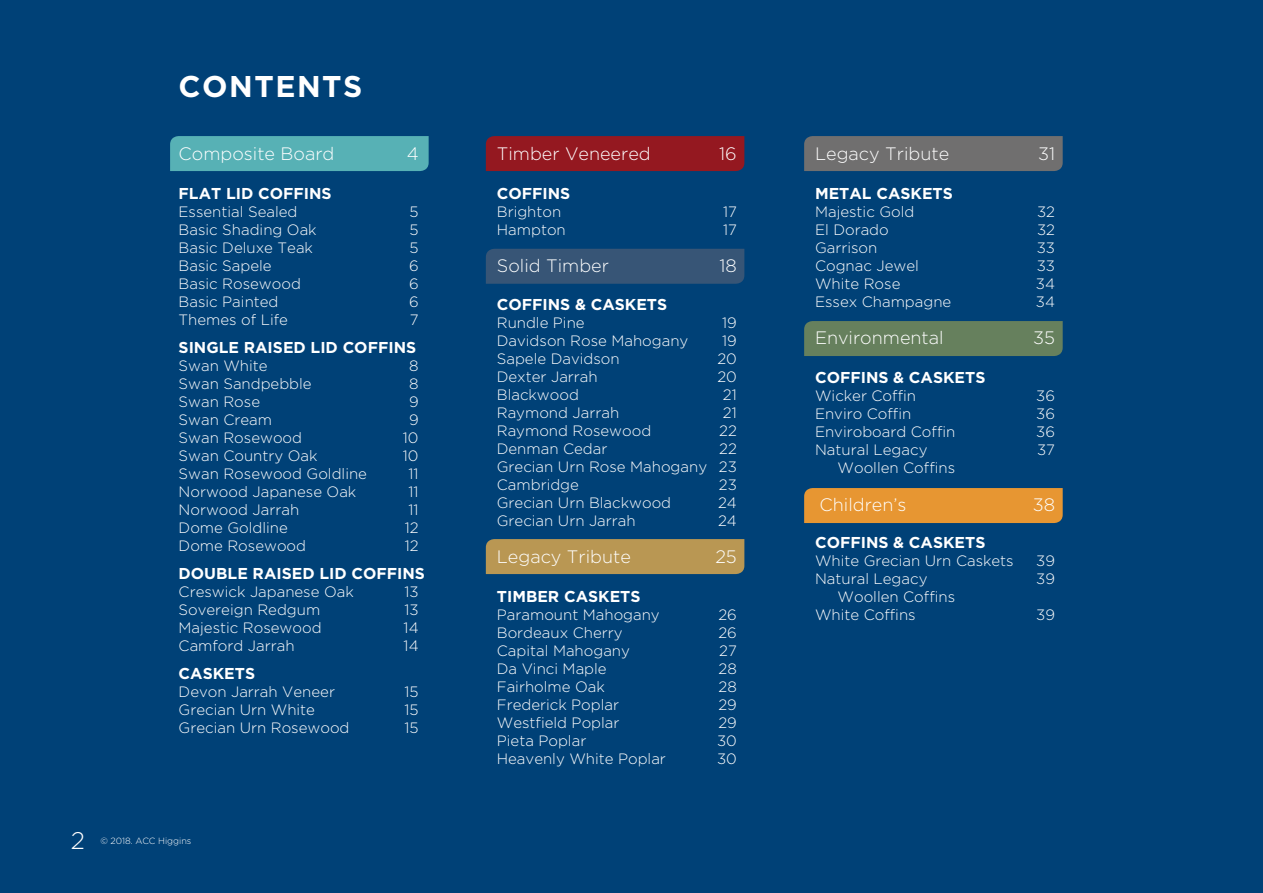
<style>
.page{position:relative;width:1263px;height:893px;background:#004177}
.page>*{position:absolute;margin:0;border:0;box-sizing:border-box;transform-origin:0 0}
.t1{font:700 30px "Gotham";letter-spacing:.05em;color:#fff}
.t2{font:300 24px "Gotham";color:#fff}
.t3{font:300 18px "Gotham";color:#fff}
.t4{font:700 15.75px "Gotham";color:#fff}
.t5{font:300 15px/18px "Gotham";color:#fff;text-align:justify}
.t6{font:300 9px "Gotham";color:#fff}
</style>
<div class="page">
<div style="left:170px;top:136px;width:259px;height:35px;background:#57b1b5"></div>
<div style="left:486px;top:136px;width:258px;height:35px;background:#941820"></div>
<div style="left:804px;top:136px;width:259px;height:35px;background:#706f6f"></div>
<div style="left:804px;top:321px;width:259px;height:35px;background:#66805d"></div>
<div style="left:804px;top:488px;width:259px;height:35px;background:#e79632"></div>
<div style="left:486px;top:249px;width:258px;height:35px;background:#375576"></div>
<div style="left:486px;top:539px;width:258px;height:35px;background:#b99753"></div>
<h1 class="t1" style="left:179px;top:69px;width:185px">CONTENTS</h1>
<p class="t3" style="left:179px;top:143px;width:157px">Composite Board</p>
<p class="t3" style="left:407px;top:143px;width:13px">4</p>
<p class="t4" style="left:179px;top:184px;width:155px">FLAT LID COFFINS</p>
<p class="t5" style="left:179px;top:202px;width:120px">Essential Sealed</p>
<p class="t5" style="left:410px;top:202px;width:11px">5</p>
<p class="t5" style="left:179px;top:220px;width:140px">Basic Shading Oak</p>
<p class="t5" style="left:410px;top:220px;width:11px">5</p>
<p class="t5" style="left:179px;top:238px;width:136px">Basic Deluxe Teak</p>
<p class="t5" style="left:410px;top:238px;width:11px">5</p>
<p class="t5" style="left:179px;top:256px;width:95px">Basic Sapele</p>
<p class="t5" style="left:409px;top:256px;width:11px">6</p>
<p class="t5" style="left:179px;top:274px;width:124px">Basic Rosewood</p>
<p class="t5" style="left:409px;top:274px;width:11px">6</p>
<p class="t5" style="left:179px;top:292px;width:101px">Basic Painted</p>
<p class="t5" style="left:409px;top:292px;width:11px">6</p>
<p class="t5" style="left:179px;top:310px;width:111px">Themes of Life</p>
<p class="t5" style="left:410px;top:310px;width:10px">7</p>
<p class="t4" style="left:179px;top:338px;width:239px">SINGLE RAISED LID COFFINS</p>
<p class="t5" style="left:179px;top:356px;width:91px">Swan White</p>
<p class="t5" style="left:409px;top:356px;width:11px">8</p>
<p class="t5" style="left:179px;top:374px;width:135px">Swan Sandpebble</p>
<p class="t5" style="left:409px;top:374px;width:11px">8</p>
<p class="t5" style="left:179px;top:392px;width:83px">Swan Rose</p>
<p class="t5" style="left:409px;top:392px;width:11px">9</p>
<p class="t5" style="left:179px;top:410px;width:95px">Swan Cream</p>
<p class="t5" style="left:409px;top:410px;width:11px">9</p>
<p class="t5" style="left:179px;top:428px;width:125px">Swan Rosewood</p>
<p class="t5" style="left:403px;top:428px;width:17px">10</p>
<p class="t5" style="left:179px;top:446px;width:140px">Swan Country Oak</p>
<p class="t5" style="left:403px;top:446px;width:17px">10</p>
<p class="t5" style="left:179px;top:464px;width:190px">Swan Rosewood Goldline</p>
<p class="t5" style="left:409px;top:464px;width:12px">11</p>
<p class="t5" style="left:179px;top:482px;width:179px">Norwood Japanese Oak</p>
<p class="t5" style="left:409px;top:482px;width:12px">11</p>
<p class="t5" style="left:179px;top:500px;width:122px">Norwood Jarrah</p>
<p class="t5" style="left:409px;top:500px;width:12px">11</p>
<p class="t5" style="left:179px;top:518px;width:111px">Dome Goldline</p>
<p class="t5" style="left:405px;top:518px;width:15px">12</p>
<p class="t5" style="left:179px;top:536px;width:129px">Dome Rosewood</p>
<p class="t5" style="left:405px;top:536px;width:15px">12</p>
<p class="t4" style="left:179px;top:564px;width:248px">DOUBLE RAISED LID COFFINS</p>
<p class="t5" style="left:179px;top:582px;width:177px">Creswick Japanese Oak</p>
<p class="t5" style="left:404px;top:582px;width:16px">13</p>
<p class="t5" style="left:179px;top:600px;width:143px">Sovereign Redgum</p>
<p class="t5" style="left:404px;top:600px;width:16px">13</p>
<p class="t5" style="left:179px;top:618px;width:145px">Majestic Rosewood</p>
<p class="t5" style="left:404px;top:618px;width:16px">14</p>
<p class="t5" style="left:179px;top:636px;width:118px">Camford Jarrah</p>
<p class="t5" style="left:404px;top:636px;width:16px">14</p>
<p class="t4" style="left:179px;top:664px;width:78px">CASKETS</p>
<p class="t5" style="left:179px;top:682px;width:158px">Devon Jarrah Veneer</p>
<p class="t5" style="left:404px;top:682px;width:16px">15</p>
<p class="t5" style="left:179px;top:700px;width:138px">Grecian Urn White</p>
<p class="t5" style="left:404px;top:700px;width:16px">15</p>
<p class="t5" style="left:179px;top:718px;width:172px">Grecian Urn Rosewood</p>
<p class="t5" style="left:404px;top:718px;width:16px">15</p>
<h2 class="t2" style="left:71px;top:828px;width:16px">2</h2>
<p class="t6" style="left:100px;top:836px;width:93px">© 2018. ACC Higgins</p>
<p class="t3" style="left:497px;top:143px;width:155px">Timber Veneered</p>
<p class="t3" style="left:719px;top:143px;width:19px">16</p>
<p class="t4" style="left:497px;top:184px;width:75px">COFFINS</p>
<p class="t5" style="left:497px;top:202px;width:66px">Brighton</p>
<p class="t5" style="left:723px;top:202px;width:15px">17</p>
<p class="t5" style="left:497px;top:220px;width:70px">Hampton</p>
<p class="t5" style="left:723px;top:220px;width:15px">17</p>
<p class="t3" style="left:497px;top:256px;width:114px">Solid Timber</p>
<p class="t3" style="left:719px;top:256px;width:19px">18</p>
<p class="t4" style="left:497px;top:295px;width:172px">COFFINS &amp; CASKETS</p>
<p class="t5" style="left:497px;top:313px;width:89px">Rundle Pine</p>
<p class="t5" style="left:722px;top:313px;width:16px">19</p>
<p class="t5" style="left:497px;top:331px;width:193px">Davidson Rose Mahogany</p>
<p class="t5" style="left:722px;top:331px;width:16px">19</p>
<p class="t5" style="left:497px;top:349px;width:124px">Sapele Davidson</p>
<p class="t5" style="left:717px;top:349px;width:21px">20</p>
<p class="t5" style="left:497px;top:367px;width:102px">Dexter Jarrah</p>
<p class="t5" style="left:717px;top:367px;width:21px">20</p>
<p class="t5" style="left:497px;top:385px;width:84px">Blackwood</p>
<p class="t5" style="left:723px;top:385px;width:15px">21</p>
<p class="t5" style="left:497px;top:403px;width:124px">Raymond Jarrah</p>
<p class="t5" style="left:723px;top:403px;width:15px">21</p>
<p class="t5" style="left:497px;top:421px;width:156px">Raymond Rosewood</p>
<p class="t5" style="left:719px;top:421px;width:19px">22</p>
<p class="t5" style="left:497px;top:439px;width:112px">Denman Cedar</p>
<p class="t5" style="left:497px;top:439px;width:241px;text-indent:222px">22<br>Grecian Urn Rose Mahogany 23<br>Cambridge</p>
<p class="t5" style="left:719px;top:475px;width:19px">23</p>
<p class="t5" style="left:497px;top:493px;width:176px">Grecian Urn Blackwood</p>
<p class="t5" style="left:718px;top:493px;width:20px">24</p>
<p class="t5" style="left:497px;top:511px;width:140px">Grecian Urn Jarrah</p>
<p class="t5" style="left:718px;top:511px;width:20px">24</p>
<p class="t3" style="left:497px;top:547px;width:136px">Legacy Tribute</p>
<p class="t3" style="left:715px;top:547px;width:23px">25</p>
<p class="t4" style="left:497px;top:587px;width:145px">TIMBER CASKETS</p>
<p class="t5" style="left:497px;top:606px;width:164px">Paramount Mahogany</p>
<p class="t5" style="left:718px;top:606px;width:20px">26</p>
<p class="t5" style="left:497px;top:624px;width:127px">Bordeaux Cherry</p>
<p class="t5" style="left:718px;top:624px;width:20px">26</p>
<p class="t5" style="left:497px;top:642px;width:135px">Capital Mahogany</p>
<p class="t5" style="left:719px;top:642px;width:19px">27</p>
<p class="t5" style="left:497px;top:660px;width:111px">Da Vinci Maple</p>
<p class="t5" style="left:718px;top:660px;width:20px">28</p>
<p class="t5" style="left:497px;top:678px;width:109px">Fairholme Oak</p>
<p class="t5" style="left:718px;top:678px;width:20px">28</p>
<p class="t5" style="left:497px;top:696px;width:124px">Frederick Poplar</p>
<p class="t5" style="left:718px;top:696px;width:20px">29</p>
<p class="t5" style="left:497px;top:714px;width:124px">Westfield Poplar</p>
<p class="t5" style="left:718px;top:714px;width:20px">29</p>
<p class="t5" style="left:497px;top:732px;width:91px">Pieta Poplar</p>
<p class="t5" style="left:717px;top:732px;width:21px">30</p>
<p class="t5" style="left:497px;top:750px;width:171px">Heavenly White Poplar</p>
<p class="t5" style="left:717px;top:750px;width:21px">30</p>
<p class="t3" style="left:815px;top:143px;width:136px">Legacy Tribute</p>
<p class="t3" style="left:1038px;top:143px;width:19px">31</p>
<p class="t4" style="left:815px;top:184px;width:139px">METAL CASKETS</p>
<p class="t5" style="left:815px;top:202px;width:101px">Majestic Gold</p>
<p class="t5" style="left:1037px;top:202px;width:19px">32</p>
<p class="t5" style="left:815px;top:220px;width:75px">El Dorado</p>
<p class="t5" style="left:1037px;top:220px;width:19px">32</p>
<p class="t5" style="left:815px;top:238px;width:64px">Garrison</p>
<p class="t5" style="left:1037px;top:238px;width:20px">33</p>
<p class="t5" style="left:815px;top:256px;width:105px">Cognac Jewel</p>
<p class="t5" style="left:1037px;top:256px;width:20px">33</p>
<p class="t5" style="left:815px;top:274px;width:87px">White Rose</p>
<p class="t5" style="left:1036px;top:274px;width:21px">34</p>
<p class="t5" style="left:815px;top:292px;width:138px">Essex Champagne</p>
<p class="t5" style="left:1036px;top:292px;width:21px">34</p>
<p class="t3" style="left:815px;top:328px;width:130px">Environmental</p>
<p class="t3" style="left:1033px;top:328px;width:23px">35</p>
<p class="t4" style="left:815px;top:368px;width:172px">COFFINS &amp; CASKETS</p>
<p class="t5" style="left:815px;top:387px;width:102px">Wicker Coffin</p>
<p class="t5" style="left:1036px;top:387px;width:20px">36</p>
<p class="t5" style="left:815px;top:405px;width:98px">Enviro Coffin</p>
<p class="t5" style="left:1036px;top:405px;width:20px">36</p>
<p class="t5" style="left:815px;top:423px;width:142px">Enviroboard Coffin</p>
<p class="t5" style="left:1036px;top:423px;width:20px">36</p>
<p class="t5" style="left:815px;top:441px;width:114px">Natural Legacy</p>
<p class="t5" style="left:1037px;top:441px;width:19px">37</p>
<p class="t5" style="left:837px;top:459px;width:119px">Woollen Coffins</p>
<p class="t3" style="left:819px;top:494px;width:88px">Children’s</p>
<p class="t3" style="left:1033px;top:494px;width:24px">38</p>
<p class="t4" style="left:815px;top:533px;width:172px">COFFINS &amp; CASKETS</p>
<p class="t5" style="left:815px;top:552px;width:200px">White Grecian Urn Caskets</p>
<p class="t5" style="left:1036px;top:552px;width:20px">39</p>
<p class="t5" style="left:815px;top:570px;width:114px">Natural Legacy</p>
<p class="t5" style="left:1036px;top:570px;width:20px">39</p>
<p class="t5" style="left:815px;top:588px;width:142px;text-indent:22px">Woollen Coffins<br>White Coffins</p>
<p class="t5" style="left:1036px;top:606px;width:20px">39</p>
</div>
